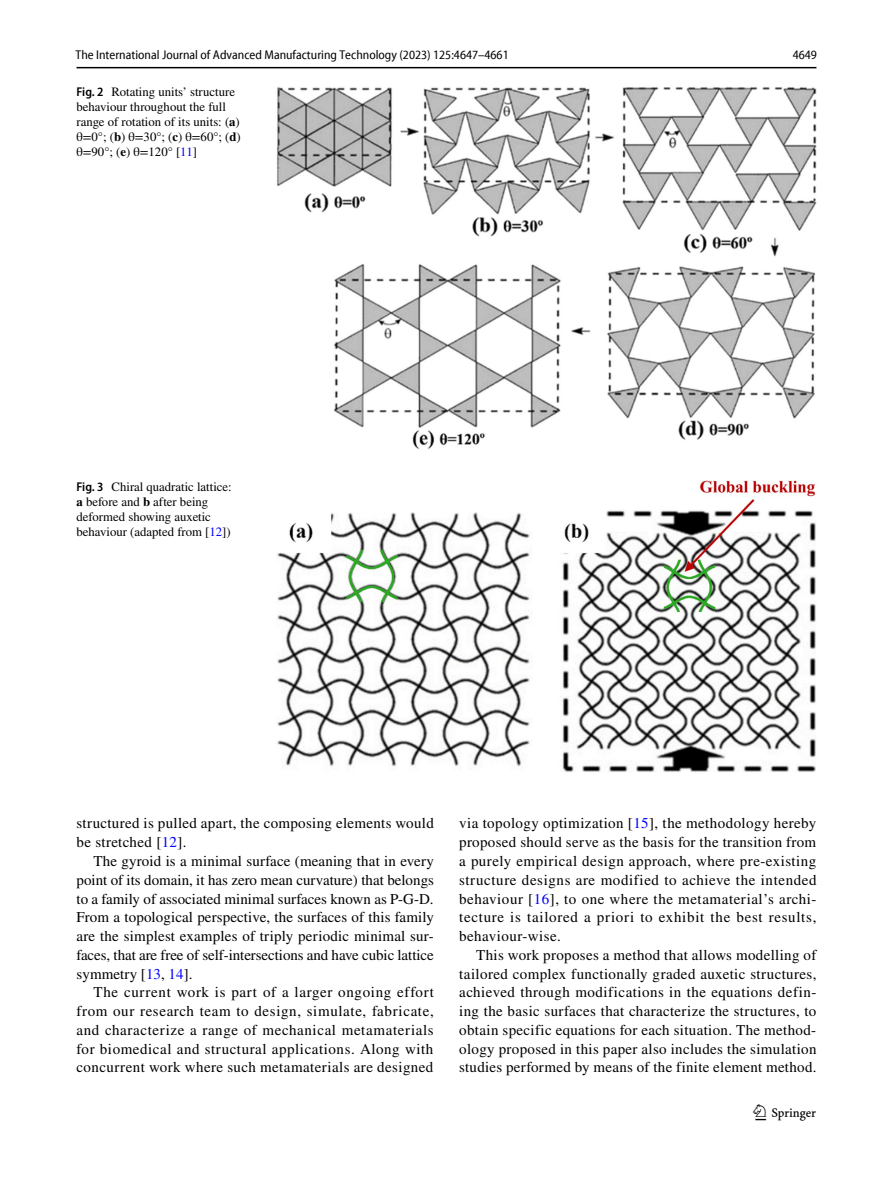
<style>
.page{position:relative;width:893px;height:1187px;background:#fff}
.page>*{position:absolute;margin:0;border:0;box-sizing:border-box;transform-origin:0 0}
.t1{font:22.5px "Springnew Regular 3";color:#000}
.t2{font:15px/18.8px "STIX";letter-spacing:.02em;color:#000;text-align:justify}
.t3{font:12.75px/15px "STIX";color:#000}
.t4{font:semi-condensed 12.75px "Myriad Pro Unic";color:#000}
.s1{font-family:"Myriad Pro";font-weight:600;font-stretch:semi-condensed}
.s2{font-weight:700}
.s3{color:#00f}
</style>
<div class="page">
<hr style="left:77px;top:67px;width:739px;height:1px;background:#000">
<img style="left:277px;top:87px;width:539px;height:362px">
<img style="left:277px;top:481px;width:539px;height:291px">
<p class="t4" style="left:76px;top:50px;width:435px">The International Journal of Advanced Manufacturing Technology (2023) 125:4647–4661</p>
<p class="t4" style="left:793px;top:50px;width:26px">4649</p>
<p class="t3" style="left:77px;top:85px;width:166px"><span class="s1">Fig. 2</span> Rotating units’ structure behaviour throughout the full range of rotation of its units: (<span class="s2">a</span>) θ=0°; (<span class="s2">b</span>) θ=30°; (<span class="s2">c</span>) θ=60°; (<span class="s2">d</span>) θ=90°; (<span class="s2">e</span>) θ=120° [<span class="s3">11</span>]</p>
<p class="t3" style="left:77px;top:479px;width:157px"><span class="s1">Fig. 3</span> Chiral quadratic lattice: <span class="s2">a</span> before and <span class="s2">b</span> after being deformed showing auxetic behaviour (adapted from [<span class="s3">12</span>])</p>
<p class="t2" style="left:77px;top:815px;width:359px">structured is pulled apart, the composing elements would be stretched [<span class="s3">12</span>].</p>
<p class="t2" style="left:77px;top:852px;width:359px;text-indent:17px">The gyroid is a minimal surface (meaning that in every point of its domain, it has zero mean curvature) that belongs to a family of associated minimal surfaces known as P-G-D.<br>From a topological perspective, the surfaces of this family are the simplest examples of triply periodic minimal sur&shy;faces, that are free of self-intersections and have cubic lattice symmetry [<span class="s3">13</span>, <span class="s3">14</span>].</p>
<p class="t2" style="left:77px;top:983px;width:359px;text-indent:17px">The current work is part of a larger ongoing effort from our research team to design, simulate, fabricate, and characterize a range of mechanical metamaterials for biomedical and structural applications. Along with concurrent work where such metamaterials are designed</p>
<p class="t2" style="left:459px;top:815px;width:359px">via topology optimization [<span class="s3">15</span>], the methodology hereby proposed should serve as the basis for the transition from a purely empirical design approach, where pre-existing structure designs are modified to achieve the intended behaviour [<span class="s3">16</span>], to one where the metamaterial’s archi&shy;tecture is tailored a priori to exhibit the best results, behaviour-wise.</p>
<p class="t2" style="left:459px;top:946px;width:359px;text-indent:17px">This work proposes a method that allows modelling of tailored complex functionally graded auxetic structures, achieved through modifications in the equations defin&shy;ing the basic surfaces that characterize the structures, to obtain specific equations for each situation. The method&shy;ology proposed in this paper also includes the simulation studies performed by means of the finite element method.</p>
<h1 class="t1" style="left:755px;top:1104px;width:62px">1 3</h1>
</div>
